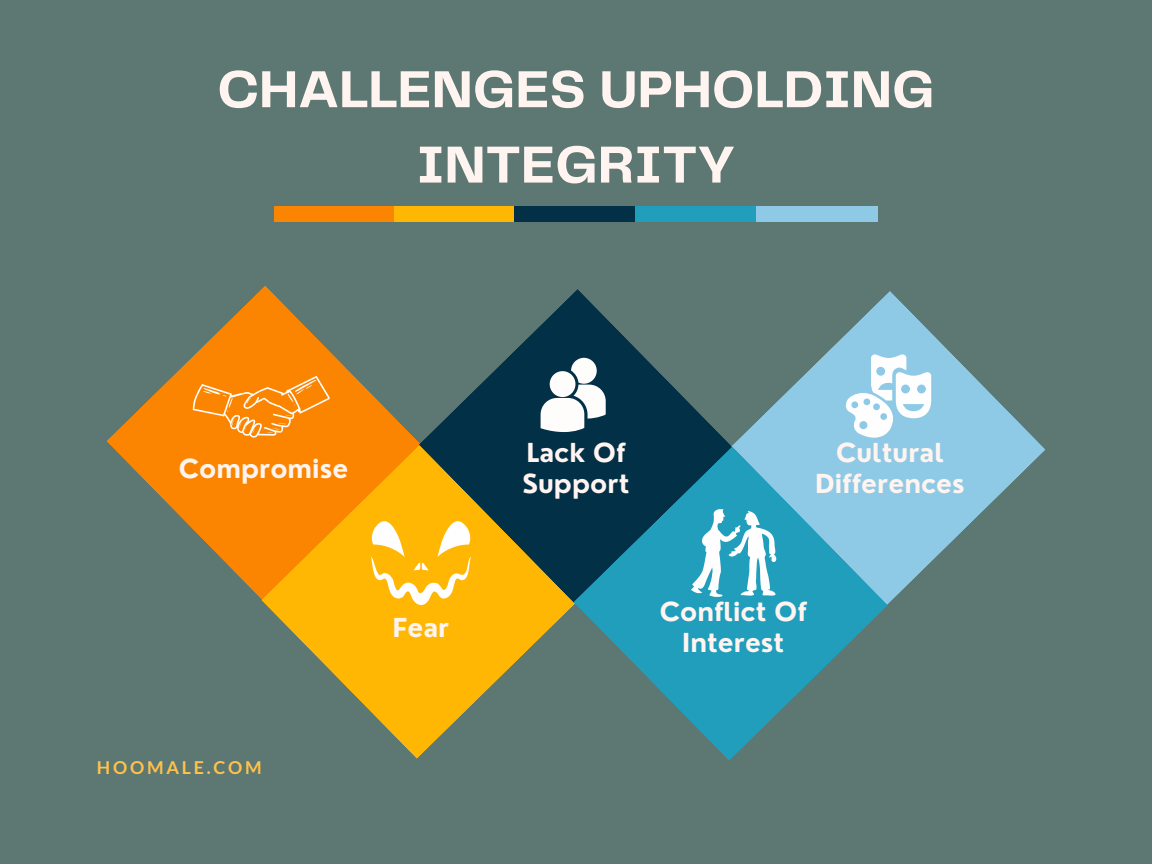
<style>
.page{position:relative;width:1152px;height:864px;background:#5d7772}
.page>*{position:absolute;margin:0;border:0;box-sizing:border-box;transform-origin:0 0}
.t1{font:700 54px/75.3px "Telegraf";color:#fff4f0;text-align:center}
.t2{font:700 25.5px/30.3px "Nourd";color:#fff4f0;text-align:center}
.t3{font:700 17.85px "Lato";letter-spacing:.155em;color:#ffc24a}
</style>
<div class="page">
<svg style="left:107px;top:286px;width:312px;height:313px"></svg>
<svg style="left:261px;top:444px;width:312px;height:315px"></svg>
<svg style="left:419px;top:289px;width:312px;height:315px"></svg>
<svg style="left:732px;top:291px;width:314px;height:313px"></svg>
<svg style="left:573px;top:446px;width:315px;height:315px;fill:#219ebc"></svg>
<svg style="left:541px;top:358px;width:65px;height:74px;background:#a2b1b8"></svg>
<div style="left:274px;top:206px;width:121px;height:16px;background:#fb8500"></div>
<div style="left:395px;top:206px;width:121px;height:16px;background:#ffb703"></div>
<div style="left:515px;top:206px;width:121px;height:16px;background:#023047"></div>
<div style="left:636px;top:206px;width:121px;height:16px;background:#219ebc"></div>
<div style="left:757px;top:206px;width:121px;height:16px;background:#8ecae6"></div>
<svg style="left:192px;top:376px;width:138px;height:62px;background:#fb9420"></svg>
<svg style="left:371px;top:517px;width:100px;height:88px;background:#ffc944"></svg>
<svg style="left:691px;top:509px;width:85px;height:88px;background:#76c2d5"></svg>
<svg style="left:845px;top:354px;width:86px;height:84px;background:#c3e2f1"></svg>
<p class="t1" style="left:217px;top:54px;width:719px">CHALLENGES UPHOLDING<br>INTEGRITY</p>
<p class="t2" style="left:179px;top:453px;width:171px">Compromise</p>
<p class="t3" style="left:97px;top:757px;width:166px">HOOMALE.COM</p>
<p class="t2" style="left:393px;top:612px;width:58px">Fear</p>
<p class="t2" style="left:522px;top:438px;width:109px;text-align:left">Lack Of<br>Support</p>
<p class="t2" style="left:815px;top:438px;width:151px">Cultural<br>Differences</p>
<p class="t2" style="left:660px;top:597px;width:149px">Conflict Of<br>Interest</p>
</div>
